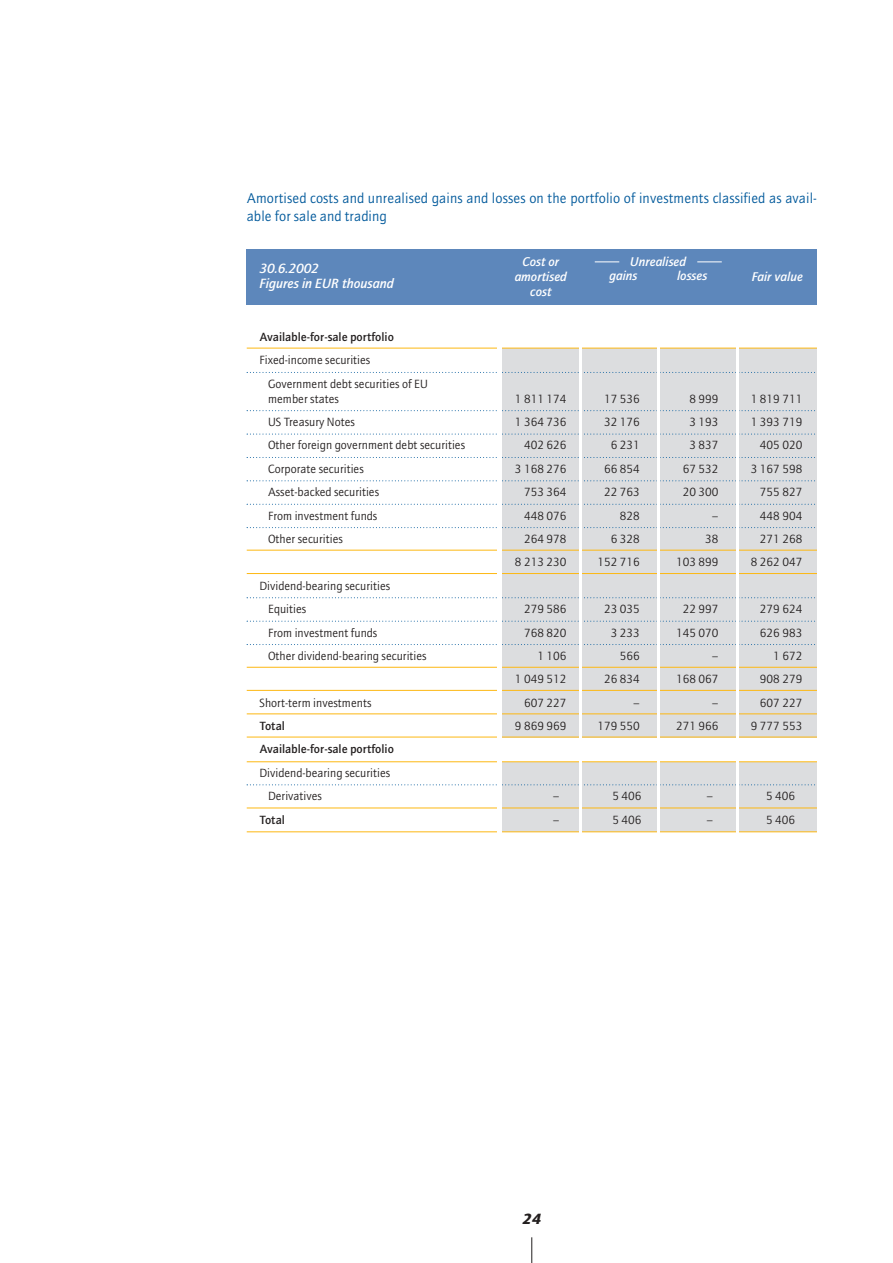
<style>
.page{position:relative;width:893px;height:1263px;background:#fff}
.page>*{position:absolute;margin:0;border:0;box-sizing:border-box;transform-origin:0 0}
.t1{font:italic 900 15px "AT Quay Sans";color:#231f1f}
.t2{font:14.25px/18.8px "AT Quay Sans";letter-spacing:.005em;color:#00599b}
.t3{font:italic 500 13.5px/15px "AT Quay Sans";color:#fff}
.t4{font:italic 500 12.75px/15px "AT Quay Sans";color:#fff;text-align:center}
.t5{font:12px/23.4px "AT Quay Sans";color:#231f1f}
.t6{font:500 12px "AT Quay Sans";color:#231f1f}
</style>
<div class="page">
<svg style="left:531px;top:1237px;width:1px;height:26px"></svg>
<div style="left:501px;top:348px;width:320px;height:389px;background:#dcdddf"></div>
<div style="left:501px;top:762px;width:320px;height:70px;background:#dcdddf"></div>
<svg style="left:247px;top:372px;width:568px;height:1px"></svg>
<svg style="left:247px;top:410px;width:568px;height:1px"></svg>
<svg style="left:247px;top:434px;width:568px;height:1px"></svg>
<svg style="left:247px;top:457px;width:568px;height:1px"></svg>
<svg style="left:247px;top:480px;width:568px;height:1px"></svg>
<svg style="left:247px;top:504px;width:568px;height:1px"></svg>
<svg style="left:247px;top:527px;width:568px;height:1px"></svg>
<svg style="left:247px;top:597px;width:568px;height:1px"></svg>
<svg style="left:247px;top:621px;width:568px;height:1px"></svg>
<svg style="left:247px;top:644px;width:568px;height:1px"></svg>
<svg style="left:247px;top:784px;width:568px;height:1px"></svg>
<hr style="left:247px;top:690px;width:576px;height:1px;background:#fdb812">
<hr style="left:247px;top:713px;width:576px;height:1px;background:#fdb812">
<hr style="left:247px;top:761px;width:576px;height:1px;background:#fdb812">
<hr style="left:247px;top:808px;width:576px;height:1px;background:#fdb812">
<hr style="left:247px;top:831px;width:576px;height:1px;background:#fdb812">
<hr style="left:247px;top:550px;width:576px;height:1px;background:#fdb812">
<hr style="left:247px;top:573px;width:576px;height:1px;background:#fdb812">
<hr style="left:247px;top:348px;width:576px;height:1px;background:#fdb812">
<hr style="left:247px;top:667px;width:576px;height:1px;background:#fdb812">
<hr style="left:247px;top:737px;width:576px;height:1px;background:#fdb812">
<hr style="left:736px;top:315px;width:2px;height:880px;background:#fff">
<hr style="left:657px;top:315px;width:2px;height:879px;background:#fff">
<hr style="left:579px;top:315px;width:2px;height:880px;background:#fff">
<hr style="left:497px;top:315px;width:4px;height:891px;background:#fff">
<div style="left:247px;top:249px;width:569px;height:55px;background:#5d87bb"></div>
<svg style="left:594px;top:262px;width:25px;height:1px"></svg>
<svg style="left:697px;top:262px;width:24px;height:1px"></svg>
<div style="left:816px;top:228px;width:19px;height:960px;background:#fff"></div>
<p class="t2" style="left:247px;top:190px;width:571px">Amortised costs and unrealised gains and losses on the portfolio of investments classified as avail&shy;able for sale and trading</p>
<p class="t4" style="left:514px;top:255px;width:54px">Cost or amortised cost</p>
<p class="t4" style="left:630px;top:255px;width:57px">Unrealised</p>
<p class="t3" style="left:259px;top:262px;width:136px">30.6.2002<br>Figures in EUR thousand</p>
<p class="t4" style="left:609px;top:270px;width:29px">gains</p>
<p class="t4" style="left:677px;top:270px;width:32px">losses</p>
<p class="t4" style="left:752px;top:270px;width:52px">Fair value</p>
<p class="t6" style="left:259px;top:332px;width:136px">Available-for-sale portfolio</p>
<p class="t5" style="left:268px;top:350px;width:161px;text-indent:-9px">Fixed-income securities<br>Government debt securities of EU</p>
<p class="t5" style="left:268px;top:388px;width:72px">member states</p>
<p class="t5" style="left:515px;top:388px;width:53px">1 811 174</p>
<p class="t5" style="left:604px;top:388px;width:37px">17 536</p>
<p class="t5" style="left:689px;top:388px;width:31px">8 999</p>
<p class="t5" style="left:750px;top:388px;width:53px">1 819 711</p>
<p class="t5" style="left:268px;top:411px;width:88px">US Treasury Notes</p>
<p class="t5" style="left:515px;top:411px;width:53px">1 364 736</p>
<p class="t5" style="left:604px;top:411px;width:37px">32 176</p>
<p class="t5" style="left:689px;top:411px;width:31px">3 193</p>
<p class="t5" style="left:750px;top:411px;width:53px">1 393 719</p>
<p class="t5" style="left:268px;top:435px;width:199px">Other foreign government debt securities</p>
<p class="t5" style="left:524px;top:435px;width:44px">402 626</p>
<p class="t5" style="left:610px;top:435px;width:31px">6 231</p>
<p class="t5" style="left:689px;top:435px;width:31px">3 837</p>
<p class="t5" style="left:760px;top:435px;width:44px">405 020</p>
<p class="t5" style="left:268px;top:458px;width:97px">Corporate securities</p>
<p class="t5" style="left:515px;top:458px;width:53px">3 168 276</p>
<p class="t5" style="left:604px;top:458px;width:37px">66 854</p>
<p class="t5" style="left:682px;top:458px;width:37px">67 532</p>
<p class="t5" style="left:750px;top:458px;width:53px">3 167 598</p>
<p class="t5" style="left:268px;top:482px;width:113px">Asset-backed securities</p>
<p class="t5" style="left:524px;top:482px;width:44px">753 364</p>
<p class="t5" style="left:604px;top:482px;width:37px">22 763</p>
<p class="t5" style="left:682px;top:482px;width:37px">20 300</p>
<p class="t5" style="left:760px;top:482px;width:44px">755 827</p>
<p class="t5" style="left:268px;top:505px;width:111px">From investment funds</p>
<p class="t5" style="left:524px;top:505px;width:44px">448 076</p>
<p class="t5" style="left:620px;top:505px;width:22px">828</p>
<p class="t5" style="left:712px;top:505px;width:8px">–</p>
<p class="t5" style="left:760px;top:505px;width:44px">448 904</p>
<p class="t5" style="left:268px;top:528px;width:76px">Other securities</p>
<p class="t5" style="left:524px;top:528px;width:44px">264 978</p>
<p class="t5" style="left:610px;top:528px;width:31px">6 328</p>
<p class="t5" style="left:705px;top:528px;width:15px">38</p>
<p class="t5" style="left:760px;top:528px;width:44px">271 268</p>
<p class="t5" style="left:515px;top:552px;width:53px">8 213 230</p>
<p class="t5" style="left:597px;top:552px;width:44px">152 716</p>
<p class="t5" style="left:676px;top:552px;width:44px">103 899</p>
<p class="t5" style="left:750px;top:552px;width:53px">8 262 047</p>
<p class="t5" style="left:268px;top:575px;width:124px;text-indent:-9px">Dividend-bearing securities<br>Equities</p>
<p class="t5" style="left:524px;top:599px;width:44px">279 586</p>
<p class="t5" style="left:604px;top:599px;width:37px">23 035</p>
<p class="t5" style="left:682px;top:599px;width:37px">22 997</p>
<p class="t5" style="left:760px;top:599px;width:44px">279 624</p>
<p class="t5" style="left:268px;top:622px;width:111px">From investment funds</p>
<p class="t5" style="left:524px;top:622px;width:44px">768 820</p>
<p class="t5" style="left:610px;top:622px;width:31px">3 233</p>
<p class="t5" style="left:676px;top:622px;width:44px">145 070</p>
<p class="t5" style="left:760px;top:622px;width:44px">626 983</p>
<p class="t5" style="left:268px;top:645px;width:160px">Other dividend-bearing securities</p>
<p class="t5" style="left:537px;top:645px;width:31px">1 106</p>
<p class="t5" style="left:620px;top:645px;width:22px">566</p>
<p class="t5" style="left:712px;top:645px;width:8px">–</p>
<p class="t5" style="left:773px;top:645px;width:31px">1 672</p>
<p class="t5" style="left:515px;top:669px;width:53px">1 049 512</p>
<p class="t5" style="left:604px;top:669px;width:37px">26 834</p>
<p class="t5" style="left:676px;top:669px;width:44px">168 067</p>
<p class="t5" style="left:760px;top:669px;width:44px">908 279</p>
<p class="t5" style="left:259px;top:692px;width:113px">Short-term investments</p>
<p class="t5" style="left:524px;top:692px;width:44px">607 227</p>
<p class="t5" style="left:633px;top:692px;width:8px">–</p>
<p class="t5" style="left:712px;top:692px;width:8px">–</p>
<p class="t5" style="left:760px;top:692px;width:44px">607 227</p>
<p class="t6" style="left:259px;top:722px;width:27px">Total</p>
<p class="t5" style="left:515px;top:715px;width:53px">9 869 969</p>
<p class="t5" style="left:597px;top:715px;width:44px">179 550</p>
<p class="t5" style="left:676px;top:715px;width:44px">271 966</p>
<p class="t5" style="left:750px;top:715px;width:53px">9 777 553</p>
<p class="t6" style="left:259px;top:745px;width:136px">Available-for-sale portfolio</p>
<p class="t5" style="left:268px;top:762px;width:124px;text-indent:-9px">Dividend-bearing securities<br>Derivatives</p>
<p class="t5" style="left:552px;top:786px;width:8px">–</p>
<p class="t5" style="left:612px;top:786px;width:31px">5 406</p>
<p class="t5" style="left:706px;top:786px;width:8px">–</p>
<p class="t5" style="left:766px;top:786px;width:31px">5 406</p>
<p class="t6" style="left:259px;top:815px;width:27px">Total</p>
<p class="t5" style="left:552px;top:809px;width:8px">–</p>
<p class="t5" style="left:612px;top:809px;width:31px">5 406</p>
<p class="t5" style="left:706px;top:809px;width:8px">–</p>
<p class="t5" style="left:766px;top:809px;width:31px">5 406</p>
<p class="t1" style="left:522px;top:1213px;width:20px">24</p>
</div>
